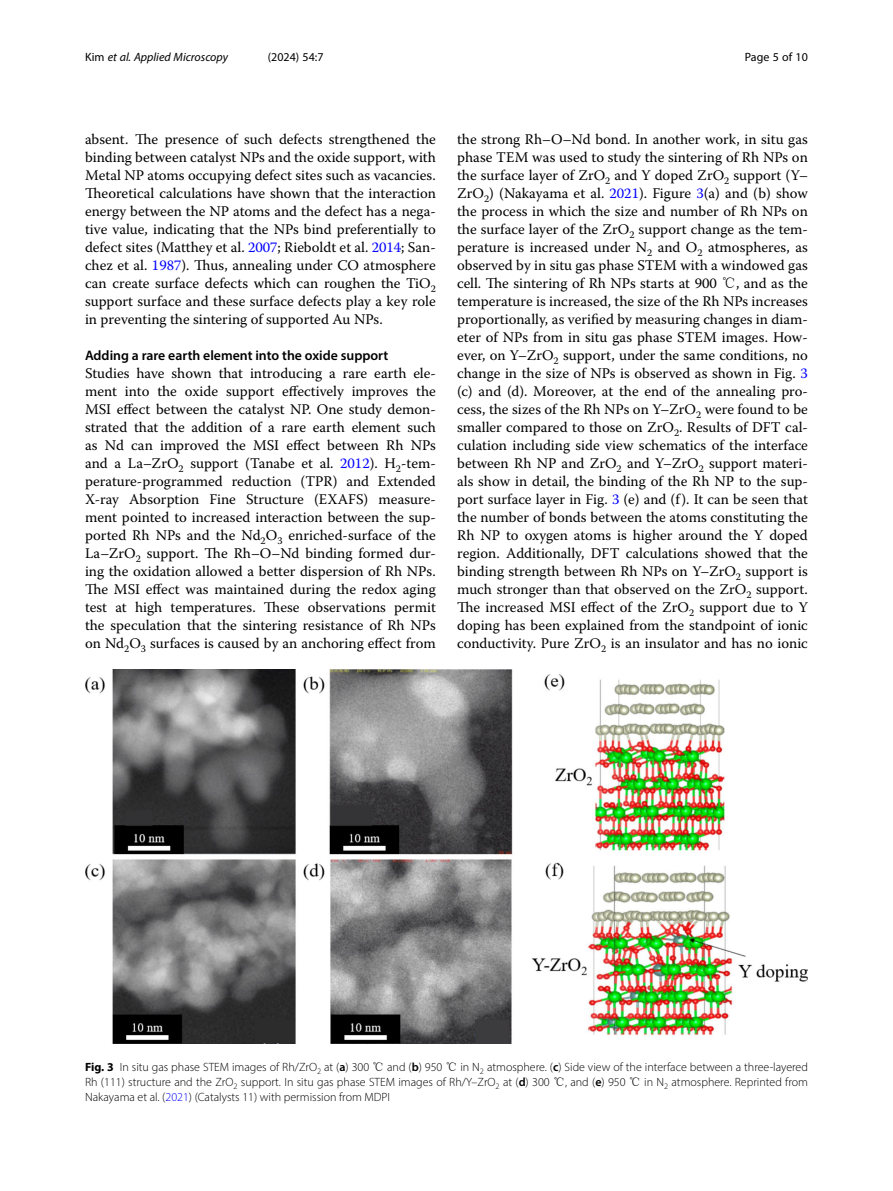
<style>
.page{position:relative;width:893px;height:1191px;background:#fff}
.page>*{position:absolute;margin:0;border:0;box-sizing:border-box;transform-origin:0 0}
.Body_Text{font:14.7px/18px "Warnock Pro";color:#000;text-align:justify}
.Head_2{font:600 13.8px "Myriad Pro";color:#000}
.Figure_Caption{font:300 12px/15px "Myriad Pro";color:#000;text-align:justify}
.t1{font:italic 12px "Myriad Pro";color:#000}
.t2{font:12px "Myriad Pro";color:#000}
.s1{font-style:normal}
.s2{color:#00f}
.s3{font-family:"Sim Sun"}
.s4{font-weight:700}
.s5{font-weight:600}
.s6{font-family:"Sim Sun";font-weight:400}
</style>
<div class="page">
<img style="left:85px;top:669px;width:723px;height:375px">
<p class="t1" style="left:85px;top:50px;width:145px"><span class="s1">Kim</span> et al. Applied Microscopy</p>
<p class="t2" style="left:268px;top:50px;width:57px">(2024) 54:7</p>
<p class="t2" style="left:745px;top:50px;width:65px">Page 5 of 10</p>
<p class="Body_Text" style="left:85px;top:130px;width:352px">absent. The presence of such defects strengthened the binding between catalyst NPs and the oxide support, with Metal NP atoms occupying defect sites such as vacancies.<br>Theoretical calculations have shown that the interaction energy between the NP atoms and the defect has a nega&shy;tive value, indicating that the NPs bind preferentially to defect sites (Matthey et al. <span class="s2">2007</span>; Rieboldt et al. <span class="s2">2014</span>; San&shy;chez et al. <span class="s2">1987</span>). Thus, annealing under CO atmosphere can create surface defects which can roughen the TiO<sub>2 </sub>support surface and these surface defects play a key role in preventing the sintering of supported Au NPs.</p>
<p class="Head_2" style="left:85px;top:347px;width:305px">Adding a rare earth element into the oxide support</p>
<p class="Body_Text" style="left:85px;top:364px;width:352px">Studies have shown that introducing a rare earth ele&shy;ment into the oxide support effectively improves the MSI effect between the catalyst NP. One study demon&shy;strated that the addition of a rare earth element such as Nd can improved the MSI effect between Rh NPs and a La–ZrO<sub>2</sub> support (Tanabe et al. <span class="s2">2012</span>). H<sub>2</sub>-tem&shy;perature-programmed reduction (TPR) and Extended X-ray Absorption Fine Structure (EXAFS) measure&shy;ment pointed to increased interaction between the sup&shy;ported Rh NPs and the Nd<sub>2</sub>O<sub>3</sub> enriched-surface of the La–ZrO<sub>2</sub> support. The Rh–O–Nd binding formed dur&shy;ing the oxidation allowed a better dispersion of Rh NPs.<br>The MSI effect was maintained during the redox aging test at high temperatures. These observations permit the speculation that the sintering resistance of Rh NPs on Nd<sub>2</sub>O<sub>3</sub> surfaces is caused by an anchoring effect from</p>
<p class="Body_Text" style="left:457px;top:130px;width:352px">the strong Rh–O–Nd bond. In another work, in situ gas phase TEM was used to study the sintering of Rh NPs on the surface layer of ZrO<sub>2</sub> and Y doped ZrO<sub>2</sub> support (Y– ZrO<sub>2</sub>) (Nakayama et al. <span class="s2">2021</span>). Figure <span class="s2">3</span>(a) and (b) show the process in which the size and number of Rh NPs on the surface layer of the ZrO<sub>2</sub> support change as the tem&shy;perature is increased under N<sub>2</sub> and O<sub>2</sub> atmospheres, as observed by in situ gas phase STEM with a windowed gas cell. The sintering of Rh NPs starts at 900 <span class="s3">℃</span>, and as the temperature is increased, the size of the Rh NPs increases proportionally, as verified by measuring changes in diam&shy;eter of NPs from in situ gas phase STEM images. How&shy;ever, on Y–ZrO<sub>2</sub> support, under the same conditions, no change in the size of NPs is observed as shown in Fig. <span class="s2">3 </span>(c) and (d). Moreover, at the end of the annealing pro&shy;cess, the sizes of the Rh NPs on Y–ZrO<sub>2</sub> were found to be smaller compared to those on ZrO<sub>2</sub>. Results of DFT cal&shy;culation including side view schematics of the interface between Rh NP and ZrO<sub>2</sub> and Y–ZrO<sub>2</sub> support materi&shy;als show in detail, the binding of the Rh NP to the sup&shy;port surface layer in Fig. <span class="s2">3</span> (e) and (f). It can be seen that the number of bonds between the atoms constituting the Rh NP to oxygen atoms is higher around the Y doped region. Additionally, DFT calculations showed that the binding strength between Rh NPs on Y–ZrO<sub>2</sub> support is much stronger than that observed on the ZrO<sub>2</sub> support.<br>The increased MSI effect of the ZrO<sub>2</sub> support due to Y doping has been explained from the standpoint of ionic conductivity. Pure ZrO<sub>2</sub> is an insulator and has no ionic</p>
<p class="Figure_Caption" style="left:85px;top:1059px;width:724px"><span class="s4">Fig. 3</span> In situ gas phase STEM images of Rh/ZrO<sub>2</sub> at (<span class="s5">a</span>) 300 <span class="s6">℃</span> and (<span class="s5">b</span>) 950 <span class="s6">℃</span> in N<sub>2</sub> atmosphere. (<span class="s5">c</span>) Side view of the interface between a three-layered Rh (111) structure and the ZrO<sub>2</sub> support. In situ gas phase STEM images of Rh/Y–ZrO<sub>2</sub> at (<span class="s5">d</span>) 300 <span class="s6">℃</span>, and (<span class="s5">e</span>) 950 <span class="s6">℃</span> in N<sub>2</sub> atmosphere. Reprinted from Nakayama et al. (<span class="s2">2021</span>) (Catalysts 11) with permission from MDPI</p>
</div>
